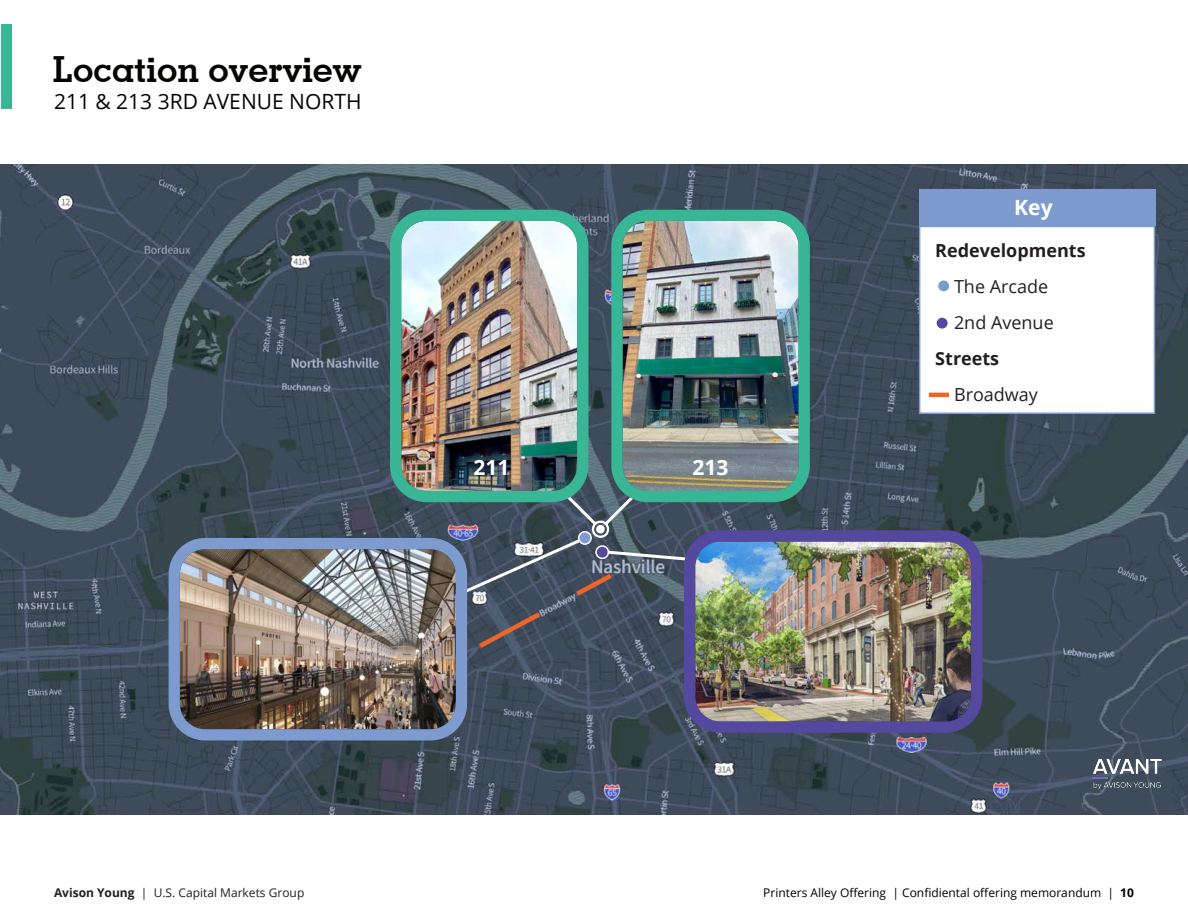
<style>
.page{position:relative;width:1188px;height:918px;background:#fff}
.page>*{position:absolute;margin:0;border:0;box-sizing:border-box;transform-origin:0 0}
.t1{font:700 36px "Geometric Slab 703 BT";color:#040503}
.t2{font:21px "Open Sans";color:#040503}
.t3{font:700 21px "Open Sans";color:#fff}
.t4{font:18px/36px "Open Sans";color:#231f20}
.t5{font:700 18px "Open Sans";color:#231f20}
.t6{font:12px "Open Sans";color:#000}
.t7{font:12px "Open Sans";color:#231f20}
.s1{font-weight:700}
</style>
<div class="page">
<img style="left:0;top:165px;width:1188px;height:649px">
<img style="left:1083px;top:750px;width:88px;height:44px">
<div style="left:1px;top:24px;width:11px;height:85px;background:#39b695"></div>
<svg style="left:474px;top:608px;width:71px;height:44px;background:#53515b"></svg>
<div style="left:919px;top:226px;width:236px;height:188px;background:#fff;border:2px solid #7e9bd0"></div>
<div style="left:919px;top:189px;width:236px;height:37px;background:#7e9bd0"></div>
<hr style="left:929px;top:393px;width:20px;height:4px;background:#ef6528">
<div style="left:937px;top:280px;width:13px;height:12px;background:#7e9bd0;border-radius:50%"></div>
<div style="left:937px;top:279px;width:14px;height:14px;border:2px solid #fff;border-radius:50%"></div>
<div style="left:936px;top:317px;width:12px;height:12px;background:#54499e;border-radius:50%"></div>
<div style="left:935px;top:316px;width:14px;height:14px;border:2px solid #fff;border-radius:50%"></div>
<img style="left:402px;top:222px;width:174px;height:268px">
<div style="left:390px;top:210px;width:198px;height:292px;border:11px solid #39b695;border-radius:31px"></div>
<img style="left:623px;top:222px;width:175px;height:268px">
<div style="left:611px;top:210px;width:199px;height:292px;border:11px solid #39b695;border-radius:31px"></div>
<img style="left:181px;top:550px;width:274px;height:178px">
<div style="left:169px;top:538px;width:298px;height:202px;border:11px solid #7e9bd0;border-radius:31px"></div>
<svg style="left:459px;top:490px;width:230px;height:110px;background:#516570"></svg>
<img style="left:696px;top:542px;width:274px;height:179px">
<div style="left:684px;top:530px;width:298px;height:203px;border:11px solid #54499e;border-radius:31px"></div>
<p class="t1" style="left:53px;top:47px;width:310px">Location overview</p>
<p class="t2" style="left:54px;top:87px;width:309px">211 &amp; 213 3RD AVENUE NORTH</p>
<p class="t3" style="left:474px;top:453px;width:37px">211</p>
<p class="t3" style="left:693px;top:453px;width:37px">213</p>
<p class="t3" style="left:1014px;top:192px;width:40px">Key</p>
<p class="t5" style="left:935px;top:238px;width:152px">Redevelopments</p>
<p class="t4" style="left:954px;top:268px;width:96px">The Arcade</p>
<p class="t4" style="left:954px;top:304px;width:101px">2nd Avenue</p>
<p class="t4" style="left:954px;top:340px;width:86px;text-indent:-19px"><span class="s1">Streets<br></span>Broadway</p>
<p class="t7" style="left:54px;top:884px;width:252px"><span class="s1">Avison Young</span> | U.S. Capital Markets Group</p>
<p class="t6" style="left:763px;top:884px;width:372px">Printers Alley Offering | Confidiental offering memorandum | <span class="s1">10</span></p>
</div>
